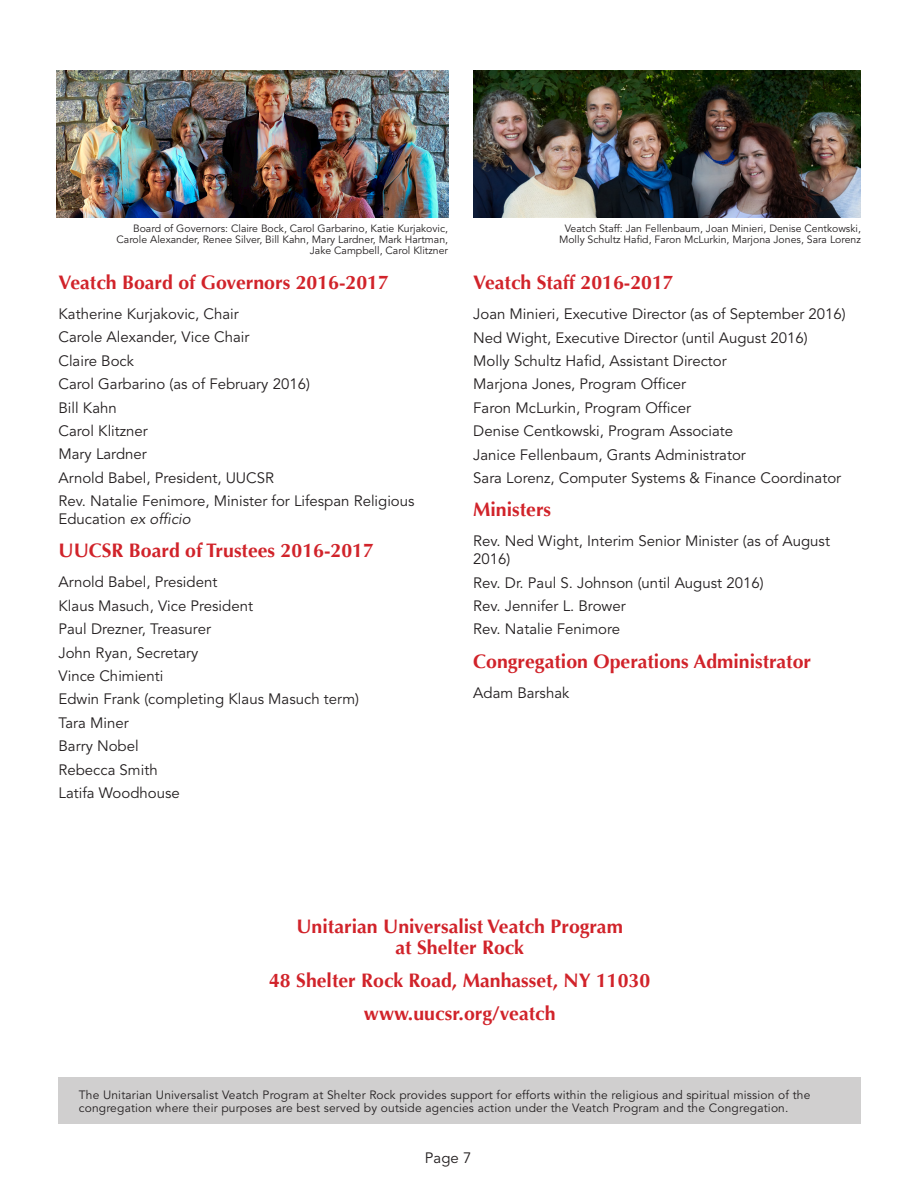
<style>
.page{position:relative;width:918px;height:1188px;background:#fff}
.page>*{position:absolute;margin:0;border:0;box-sizing:border-box;transform-origin:0 0}
.heading{font:700 19.5px/21px "Optima";color:#d1232a;text-align:center}
.body{font:15px/18px "Avenir";color:#231f20}
.t1{font:12px/12.9px "Avenir";letter-spacing:.015em;color:#231f20}
.t2{font:10.5px/11.4px "Avenir";color:#231f20;text-align:center}
.s1{font-style:italic}
</style>
<div class="page">
<div style="left:58px;top:1078px;width:803px;height:46px;background:#d0cfcf"></div>
<img style="left:57px;top:70px;width:391px;height:147px">
<img style="left:473px;top:70px;width:388px;height:147px">
<p class="t2" style="left:117px;top:223px;width:333px;text-align:right">Board of Governors: Claire Bock, Carol Garbarino, Katie Kurjakovic,<br>Carole Alexander, Renee Silver, Bill Kahn, Mary Lardner, Mark Hartman,<br>Jake Campbell, Carol Klitzner</p>
<p class="heading" style="left:58px;top:272px;width:332px">Veatch Board of Governors 2016-2017</p>
<p class="body" style="left:58px;top:305px;width:182px">Katherine Kurjakovic, Chair</p>
<p class="body" style="left:58px;top:329px;width:192px">Carole Alexander, Vice Chair</p>
<p class="body" style="left:58px;top:352px;width:77px">Claire Bock</p>
<p class="body" style="left:58px;top:375px;width:253px">Carol Garbarino (as of February 2016)</p>
<p class="body" style="left:58px;top:399px;width:60px">Bill Kahn</p>
<p class="body" style="left:58px;top:422px;width:91px">Carol Klitzner</p>
<p class="body" style="left:58px;top:446px;width:90px">Mary Lardner</p>
<p class="body" style="left:58px;top:469px;width:217px">Arnold Babel, President, UUCSR</p>
<p class="body" style="left:58px;top:492px;width:358px">Rev. Natalie Fenimore, Minister for Lifespan Religious<br>Education <span class="s1">ex officio</span></p>
<p class="heading" style="left:58px;top:541px;width:317px">UUCSR Board of Trustees 2016-2017</p>
<p class="body" style="left:58px;top:574px;width:160px">Arnold Babel, President</p>
<p class="body" style="left:58px;top:597px;width:196px">Klaus Masuch, Vice President</p>
<p class="body" style="left:58px;top:620px;width:154px">Paul Drezner, Treasurer</p>
<p class="body" style="left:58px;top:644px;width:141px">John Ryan, Secretary</p>
<p class="body" style="left:58px;top:667px;width:107px">Vince Chimienti</p>
<p class="body" style="left:58px;top:691px;width:302px">Edwin Frank (completing Klaus Masuch term)</p>
<p class="body" style="left:58px;top:714px;width:72px">Tara Miner</p>
<p class="body" style="left:58px;top:737px;width:82px">Barry Nobel</p>
<p class="body" style="left:58px;top:761px;width:101px">Rebecca Smith</p>
<p class="body" style="left:58px;top:784px;width:123px">Latifa Woodhouse</p>
<p class="t2" style="left:559px;top:223px;width:303px">Veatch Staff: Jan Fellenbaum, Joan Minieri, Denise Centkowski,<br>Molly Schultz Hafid, Faron McLurkin, Marjona Jones, Sara Lorenz</p>
<p class="heading" style="left:473px;top:272px;width:202px">Veatch Staff 2016-2017</p>
<p class="body" style="left:473px;top:305px;width:374px">Joan Minieri, Executive Director (as of September 2016)</p>
<p class="body" style="left:473px;top:329px;width:336px">Ned Wight, Executive Director (until August 2016)</p>
<p class="body" style="left:473px;top:352px;width:255px">Molly Schultz Hafid, Assistant Director</p>
<p class="body" style="left:473px;top:376px;width:215px">Marjona Jones, Program Officer</p>
<p class="body" style="left:473px;top:399px;width:219px">Faron McLurkin, Program Officer</p>
<p class="body" style="left:473px;top:422px;width:262px">Denise Centkowski, Program Associate</p>
<p class="body" style="left:473px;top:446px;width:274px">Janice Fellenbaum, Grants Administrator</p>
<p class="body" style="left:473px;top:469px;width:370px">Sara Lorenz, Computer Systems &amp; Finance Coordinator</p>
<p class="heading" style="left:473px;top:499px;width:80px">Ministers</p>
<p class="body" style="left:473px;top:532px;width:358px">Rev. Ned Wight, Interim Senior Minister (as of August<br>2016)</p>
<p class="body" style="left:473px;top:574px;width:292px">Rev. Dr. Paul S. Johnson (until August 2016)</p>
<p class="body" style="left:473px;top:597px;width:154px">Rev. Jennifer L. Brower</p>
<p class="body" style="left:473px;top:621px;width:148px">Rev. Natalie Fenimore</p>
<p class="heading" style="left:473px;top:651px;width:339px">Congregation Operations Administrator</p>
<p class="body" style="left:473px;top:684px;width:98px">Adam Barshak</p>
<p class="heading" style="left:296px;top:916px;width:328px">Unitarian Universalist Veatch Program at Shelter Rock</p>
<p class="heading" style="left:269px;top:970px;width:383px">48 Shelter Rock Road, Manhasset, NY 11030</p>
<p class="heading" style="left:364px;top:1003px;width:193px">www.uucsr.org/veatch</p>
<p class="t1" style="left:79px;top:1089px;width:733px">The Unitarian Universalist Veatch Program at Shelter Rock provides support for efforts within the religious and spiritual mission of the congregation where their purposes are best served by outside agencies action under the Veatch Program and the Congregation.</p>
<p class="body" style="left:425px;top:1150px;width:48px">Page 7</p>
</div>
